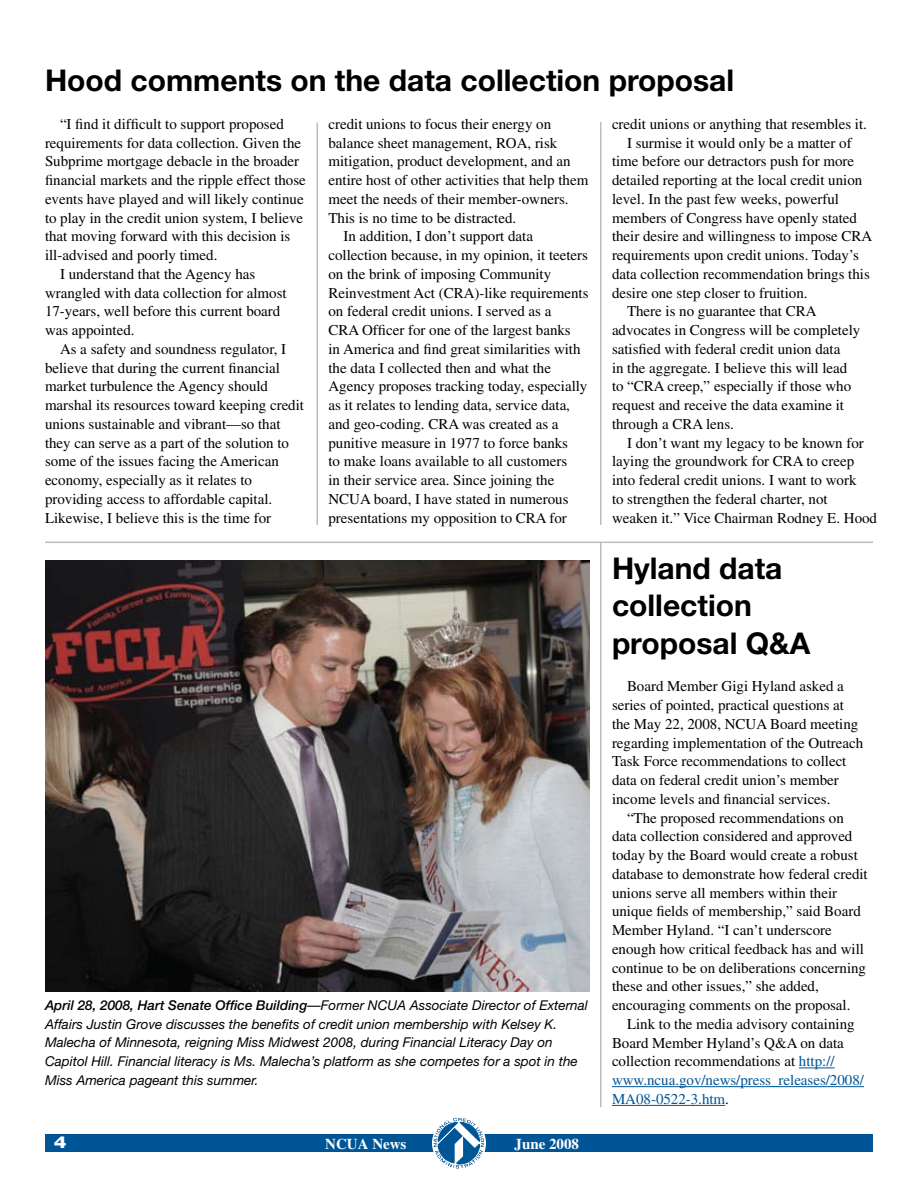
<style>
.page{position:relative;width:918px;height:1188px;background:#fff}
.page>*{position:absolute;margin:0;border:0;box-sizing:border-box;transform-origin:0 0}
.t1{font:700 30px/37.5px "Helvetica Neue";color:#000}
.t2{font:800 16.5px "Helvetica Neue";color:#fff;scale:1.25 1}
.t3{font:15px/18.8px "Times";color:#000}
.t4{font:700 15px "Times";color:#fff}
.t5{font:italic 13.5px/18.8px "Helvetica Neue";color:#000}
.s1{font-weight:500}
.s2{color:#005596}
</style>
<div class="page">
<div style="left:45px;top:1134px;width:828px;height:18px;background:#005596"></div>
<svg style="left:432px;top:1116px;width:54px;height:54px"></svg>
<svg style="left:434px;top:1118px;width:50px;height:50px"></svg>
<hr style="left:799px;top:1068px;width:36px;height:1px;background:#005596">
<hr style="left:612px;top:1086px;width:252px;height:1px;background:#005596">
<hr style="left:612px;top:1105px;width:113px;height:1px;background:#005596">
<img style="left:45px;top:560px;width:545px;height:432px">
<hr style="left:45px;top:542px;width:828px;height:1px;background:#bcbdc0">
<hr style="left:600px;top:122px;width:2px;height:403px;background:#bcbdc0">
<hr style="left:317px;top:122px;width:1px;height:403px;background:#bcbdc0">
<hr style="left:600px;top:542px;width:2px;height:565px;background:#bcbdc0">
<h1 class="t1" style="left:45px;top:61px;width:691px">Hood comments on the data collection proposal</h1>
<p class="t3" style="left:60px;top:114px;width:225px">“I find it difficult to support proposed</p>
<p class="t3" style="left:45px;top:133px;width:258px">requirements for data collection. Given the</p>
<p class="t3" style="left:45px;top:152px;width:256px">Subprime mortgage debacle in the broader</p>
<p class="t3" style="left:45px;top:171px;width:262px">financial markets and the ripple effect those</p>
<p class="t3" style="left:45px;top:189px;width:260px">events have played and will likely continue</p>
<p class="t3" style="left:45px;top:208px;width:260px">to play in the credit union system, I believe</p>
<p class="t3" style="left:45px;top:227px;width:247px">that moving forward with this decision is</p>
<p class="t3" style="left:45px;top:246px;width:174px">ill-advised and poorly timed.</p>
<p class="t3" style="left:60px;top:264px;width:197px">I understand that the Agency has</p>
<p class="t3" style="left:45px;top:283px;width:243px">wrangled with data collection for almost</p>
<p class="t3" style="left:45px;top:302px;width:237px">17-years, well before this current board</p>
<p class="t3" style="left:45px;top:321px;width:91px">was appointed.</p>
<p class="t3" style="left:60px;top:339px;width:228px">As a safety and soundness regulator, I</p>
<p class="t3" style="left:45px;top:358px;width:237px">believe that during the current financial</p>
<p class="t3" style="left:45px;top:377px;width:225px">market turbulence the Agency should</p>
<p class="t3" style="left:45px;top:396px;width:261px">marshal its resources toward keeping credit</p>
<p class="t3" style="left:45px;top:414px;width:237px">unions sustainable and vibrant—so that</p>
<p class="t3" style="left:45px;top:433px;width:246px">they can serve as a part of the solution to</p>
<p class="t3" style="left:45px;top:452px;width:235px">some of the issues facing the American</p>
<p class="t3" style="left:45px;top:471px;width:209px">economy, especially as it relates to</p>
<p class="t3" style="left:45px;top:489px;width:229px">providing access to affordable capital.</p>
<p class="t3" style="left:45px;top:508px;width:228px">Likewise, I believe this is the time for</p>
<p class="t3" style="left:329px;top:114px;width:224px">credit unions to focus their energy on</p>
<p class="t3" style="left:329px;top:133px;width:230px">balance sheet management, ROA, risk</p>
<p class="t3" style="left:329px;top:152px;width:244px">mitigation, product development, and an</p>
<p class="t3" style="left:329px;top:171px;width:261px">entire host of other activities that help them</p>
<p class="t3" style="left:329px;top:189px;width:242px">meet the needs of their member-owners.</p>
<p class="t3" style="left:329px;top:208px;width:189px">This is no time to be distracted.</p>
<p class="t3" style="left:344px;top:227px;width:191px">In addition, I don’t support data</p>
<p class="t3" style="left:329px;top:246px;width:261px">collection because, in my opinion, it teeters</p>
<p class="t3" style="left:329px;top:264px;width:224px">on the brink of imposing Community</p>
<p class="t3" style="left:329px;top:283px;width:262px">Reinvestment Act (CRA)-like requirements</p>
<p class="t3" style="left:329px;top:302px;width:224px">on federal credit unions. I served as a</p>
<p class="t3" style="left:329px;top:321px;width:244px">CRA Officer for one of the largest banks</p>
<p class="t3" style="left:329px;top:339px;width:254px">in America and find great similarities with</p>
<p class="t3" style="left:329px;top:358px;width:224px">the data I collected then and what the</p>
<p class="t3" style="left:329px;top:377px;width:260px">Agency proposes tracking today, especially</p>
<p class="t3" style="left:329px;top:396px;width:243px">as it relates to lending data, service data,</p>
<p class="t3" style="left:329px;top:414px;width:232px">and geo-coding. CRA was created as a</p>
<p class="t3" style="left:329px;top:433px;width:241px">punitive measure in 1977 to force banks</p>
<p class="t3" style="left:329px;top:452px;width:240px">to make loans available to all customers</p>
<p class="t3" style="left:329px;top:471px;width:227px">in their service area. Since joining the</p>
<p class="t3" style="left:329px;top:489px;width:242px">NCUA board, I have stated in numerous</p>
<p class="t3" style="left:329px;top:508px;width:240px">presentations my opposition to CRA for</p>
<p class="t5" style="left:45px;top:995px;width:544px"><span class="s1">April 28, 2008, Hart Senate Office Building</span>—Former NCUA Associate Director of External Affairs Justin Grove discusses the benefits of credit union membership with Kelsey K.<br>Malecha of Minnesota, reigning Miss Midwest 2008, during Financial Literacy Day on Capitol Hill. Financial literacy is Ms. Malecha’s platform as she competes for a spot in the Miss America pageant this summer.</p>
<p class="t2" style="left:54px;top:1133px;width:12px">4</p>
<p class="t4" style="left:325px;top:1135px;width:83px">NCUA News</p>
<p class="t4" style="left:515px;top:1135px;width:66px">June 2008</p>
<p class="t3" style="left:612px;top:114px;width:256px">credit unions or anything that resembles it.</p>
<p class="t3" style="left:627px;top:133px;width:226px">I surmise it would only be a matter of</p>
<p class="t3" style="left:612px;top:152px;width:244px">time before our detractors push for more</p>
<p class="t3" style="left:612px;top:171px;width:252px">detailed reporting at the local credit union</p>
<p class="t3" style="left:612px;top:189px;width:229px">level. In the past few weeks, powerful</p>
<p class="t3" style="left:612px;top:208px;width:247px">members of Congress have openly stated</p>
<p class="t3" style="left:612px;top:227px;width:262px">their desire and willingness to impose CRA</p>
<p class="t3" style="left:612px;top:246px;width:249px">requirements upon credit unions. Today’s</p>
<p class="t3" style="left:612px;top:264px;width:259px">data collection recommendation brings this</p>
<p class="t3" style="left:612px;top:283px;width:197px">desire one step closer to fruition.</p>
<p class="t3" style="left:627px;top:302px;width:191px">There is no guarantee that CRA</p>
<p class="t3" style="left:612px;top:321px;width:250px">advocates in Congress will be completely</p>
<p class="t3" style="left:612px;top:339px;width:230px">satisfied with federal credit union data</p>
<p class="t3" style="left:612px;top:358px;width:237px">in the aggregate. I believe this will lead</p>
<p class="t3" style="left:612px;top:377px;width:241px">to “CRA creep,” especially if those who</p>
<p class="t3" style="left:612px;top:396px;width:234px">request and receive the data examine it</p>
<p class="t3" style="left:612px;top:414px;width:123px">through a CRA lens.</p>
<p class="t3" style="left:627px;top:433px;width:238px">I don’t want my legacy to be known for</p>
<p class="t3" style="left:612px;top:452px;width:244px">laying the groundwork for CRA to creep</p>
<p class="t3" style="left:612px;top:471px;width:246px">into federal credit unions. I want to work</p>
<p class="t3" style="left:612px;top:489px;width:217px">to strengthen the federal charter, not</p>
<p class="t3" style="left:612px;top:508px;width:267px">weaken it.” Vice Chairman Rodney E. Hood</p>
<h1 class="t1" style="left:612px;top:549px;width:200px">Hyland data collection proposal Q&amp;A</h1>
<p class="t3" style="left:612px;top:677px;width:253px;text-indent:15px">Board Member Gigi Hyland asked a series of pointed, practical questions at the May 22, 2008, NCUA Board meeting regarding implementation of the Outreach Task Force recommendations to collect data on federal credit union’s member income levels and financial services.</p>
<p class="t3" style="left:612px;top:808px;width:257px;text-indent:15px">“The proposed recommendations on data collection considered and approved today by the Board would create a robust database to demonstrate how federal credit unions serve all members within their unique fields of membership,” said Board Member Hyland. “I can’t underscore enough how critical feedback has and will continue to be on deliberations concerning these and other issues,” she added, encouraging comments on the proposal.</p>
<p class="t3" style="left:612px;top:1014px;width:254px;text-indent:15px">Link to the media advisory containing Board Member Hyland’s Q&amp;A on data collection recommendations at <span class="s2">http:// www.ncua.gov/news/press_releases/2008/ MA08-0522-3.htm</span>.</p>
</div>
